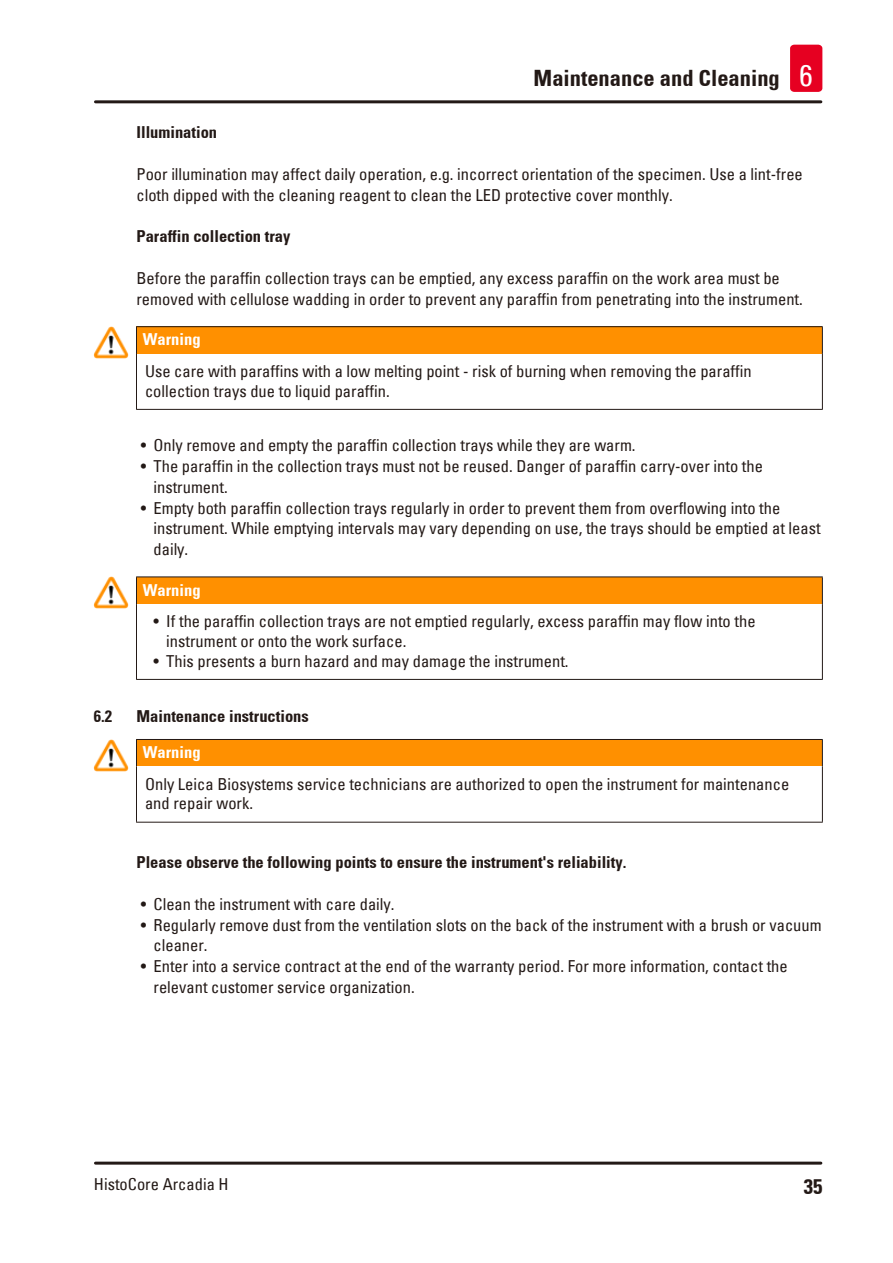
<style>
.page{position:relative;width:893px;height:1263px;background:#fff}
.page>*{position:absolute;margin:0;border:0;box-sizing:border-box;transform-origin:0 0}
.t1{font:700 condensed 22.5px "Univers";color:#231916}
.t2{font:700 condensed 21px "Univers";color:#231916}
.Description_text{font:condensed 16.5px/20.9px "Univers";color:#231916}
.Source_of_danger{font:condensed 16.5px/19.8px "Univers";color:#231916}
.Description_text-2{font:700 condensed 16.5px "Univers";color:#231916}
.Subheading{font:700 condensed 16.5px "Univers";color:#231916}
.Signalword__no_use_a{font:700 condensed 16.5px "Univers";color:#fff}
.s1{font-weight:400;font-size:30px;color:#fff}
</style>
<div class="page">
<hr style="left:95px;top:100px;width:726px;height:3px;background:#231916">
<hr style="left:95px;top:1161px;width:726px;height:3px;background:#231916">
<div style="left:790px;top:45px;width:32px;height:47px;background:#e60021;border-radius:4px"></div>
<div style="left:136px;top:327px;width:686px;height:27px;background:#ff9000"></div>
<hr style="left:136px;top:354px;width:1px;height:55px;background:#231916">
<hr style="left:822px;top:354px;width:1px;height:55px;background:#231916">
<hr style="left:136px;top:409px;width:687px;height:1px;background:#231916">
<hr style="left:136px;top:326px;width:687px;height:1px;background:#231916">
<svg style="left:136px;top:327px;width:1px;height:27px"></svg>
<svg style="left:822px;top:327px;width:1px;height:27px"></svg>
<img style="left:94px;top:327px;width:35px;height:31px">
<div style="left:136px;top:577px;width:686px;height:27px;background:#ff9000"></div>
<hr style="left:136px;top:604px;width:1px;height:75px;background:#231916">
<hr style="left:822px;top:604px;width:1px;height:75px;background:#231916">
<hr style="left:136px;top:679px;width:687px;height:1px;background:#231916">
<hr style="left:136px;top:576px;width:687px;height:1px;background:#231916">
<svg style="left:136px;top:577px;width:1px;height:27px"></svg>
<svg style="left:822px;top:577px;width:1px;height:27px"></svg>
<img style="left:94px;top:577px;width:35px;height:32px">
<div style="left:136px;top:739px;width:686px;height:28px;background:#ff9000"></div>
<hr style="left:136px;top:767px;width:1px;height:55px;background:#231916">
<hr style="left:822px;top:767px;width:1px;height:55px;background:#231916">
<hr style="left:136px;top:822px;width:687px;height:1px;background:#231916">
<hr style="left:136px;top:739px;width:687px;height:1px;background:#231916">
<svg style="left:136px;top:740px;width:1px;height:27px"></svg>
<svg style="left:822px;top:740px;width:1px;height:27px"></svg>
<img style="left:94px;top:739px;width:35px;height:32px">
<h1 class="t1" style="left:534px;top:65px;width:281px">Maintenance and Cleaning <span class="s1">6</span></h1>
<p class="Subheading" style="left:136px;top:122px;width:82px">Illumination</p>
<p class="Description_text" style="left:136px;top:163px;width:668px">Poor illumination may affect daily operation, e.g. incorrect orientation of the specimen. Use a lint-free cloth dipped with the cleaning reagent to clean the LED protective cover monthly.</p>
<p class="Subheading" style="left:136px;top:226px;width:156px">Paraffin collection tray</p>
<p class="Description_text" style="left:136px;top:267px;width:668px">Before the paraffin collection trays can be emptied, any excess paraffin on the work area must be removed with cellulose wadding in order to prevent any paraffin from penetrating into the instrument.</p>
<p class="Signalword__no_use_a" style="left:143px;top:329px;width:59px">Warning</p>
<p class="Source_of_danger" style="left:145px;top:361px;width:608px">Use care with paraffins with a low melting point - risk of burning when removing the paraffin collection trays due to liquid paraffin.</p>
<p class="Description_text" style="left:141px;top:434px;width:496px">• Only remove and empty the paraffin collection trays while they are warm.</p>
<p class="Description_text" style="left:153px;top:455px;width:611px;text-indent:-13px">• The paraffin in the collection trays must not be reused. Danger of paraffin carry-over into the instrument.</p>
<p class="Description_text" style="left:153px;top:497px;width:669px;text-indent:-13px">• Empty both paraffin collection trays regularly in order to prevent them from overflowing into the instrument. While emptying intervals may vary depending on use, the trays should be emptied at least daily.</p>
<p class="Signalword__no_use_a" style="left:143px;top:580px;width:59px">Warning</p>
<p class="Description_text" style="left:166px;top:611px;width:591px;line-height:19.8px;text-indent:-13px">• If the paraffin collection trays are not emptied regularly, excess paraffin may flow into the instrument or onto the work surface.</p>
<p class="Description_text" style="left:153px;top:650px;width:417px">• This presents a burn hazard and may damage the instrument.</p>
<p class="Description_text-2" style="left:94px;top:706px;width:20px">6.2</p>
<p class="Description_text-2" style="left:136px;top:706px;width:174px">Maintenance instructions</p>
<p class="Signalword__no_use_a" style="left:143px;top:742px;width:59px">Warning</p>
<p class="Source_of_danger" style="left:145px;top:773px;width:646px">Only Leica Biosystems service technicians are authorized to open the instrument for maintenance and repair work.</p>
<p class="Description_text-2" style="left:136px;top:852px;width:491px">Please observe the following points to ensure the instrument's reliability.</p>
<p class="Description_text" style="left:141px;top:893px;width:255px">• Clean the instrument with care daily.</p>
<p class="Description_text" style="left:154px;top:914px;width:670px;text-indent:-13px">• Regularly remove dust from the ventilation slots on the back of the instrument with a brush or vacuum cleaner.</p>
<p class="Description_text" style="left:154px;top:956px;width:636px;text-indent:-13px">• Enter into a service contract at the end of the warranty period. For more information, contact the relevant customer service organization.</p>
<p class="Description_text" style="left:94px;top:1173px;width:136px">HistoCore Arcadia H</p>
<p class="t2" style="left:804px;top:1173px;width:20px">35</p>
</div>
